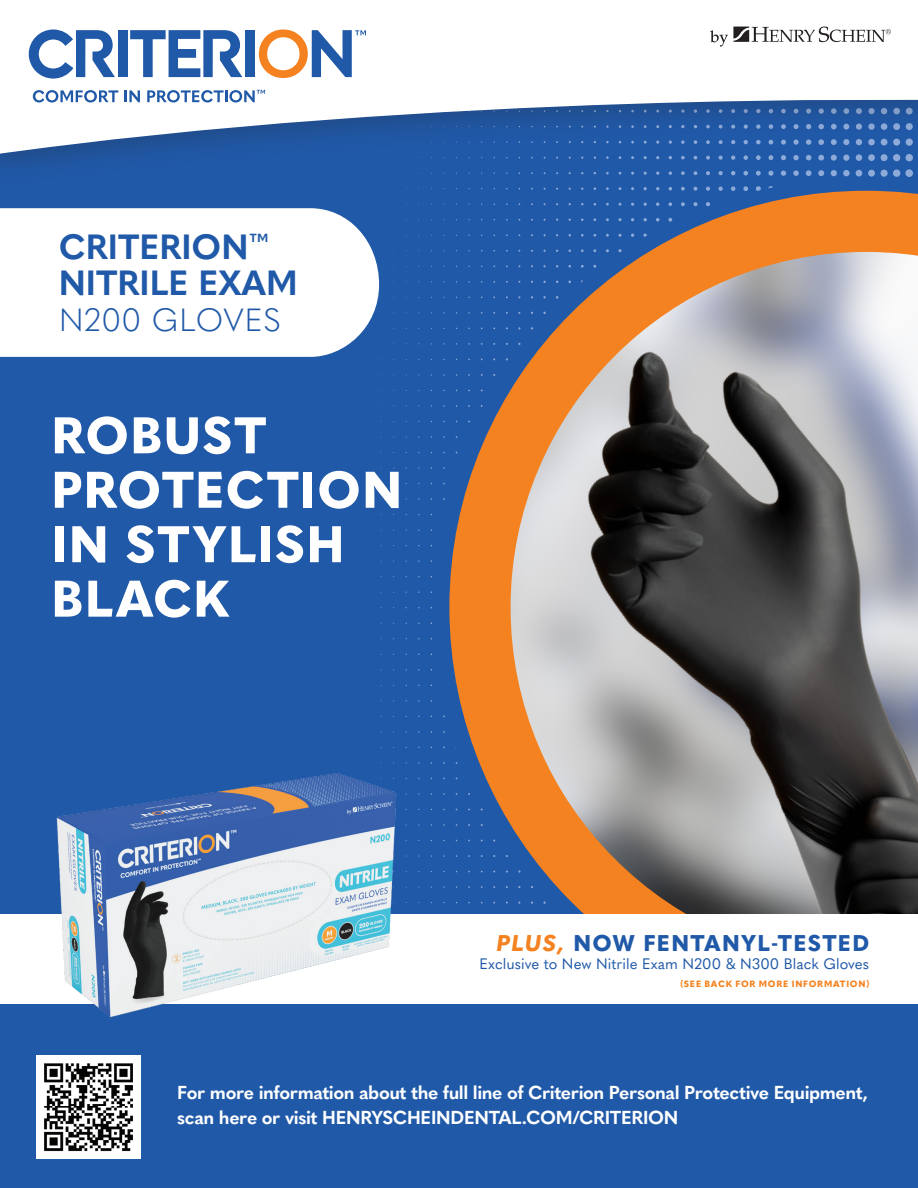
<style>
.page{position:relative;width:918px;height:1188px;background:#2059a8}
.page>*{position:absolute;margin:0;border:0;box-sizing:border-box;transform-origin:0 0}
.t1{font:800 50.85px "Quasimoda";letter-spacing:.025em;color:#fff}
.t2{font:700 34.65px "Quasimoda";color:#2059a8}
.t3{font:300 31.65px "Quasimoda";letter-spacing:.015em;color:#2059a8}
.t4{font:800 22.5px "Quasimoda";letter-spacing:.055em;color:#2059a8}
.t5{font:700 18.6px/24.8px "Quasimoda";letter-spacing:-.025em;color:#fff}
.t6{font:15px "Quasimoda";letter-spacing:.005em;color:#2059a8}
.t7{font:800 9px "Quasimoda";letter-spacing:.08em;color:#f58220}
.s1{font-style:italic;color:#f58220}
</style>
<div class="page">
<div style="left:0;top:0;width:918px;height:188px;background:#231f20;opacity:.3"></div>
<svg style="left:0;top:0;width:918px;height:156px;fill:#fff"></svg>
<svg style="left:33px;top:90px;width:85px;height:13px"></svg>
<svg style="left:125px;top:90px;width:15px;height:12px"></svg>
<svg style="left:147px;top:90px;width:118px;height:13px"></svg>
<svg style="left:769px;top:30px;width:24px;height:12px"></svg>
<svg style="left:794px;top:30px;width:21px;height:12px"></svg>
<svg style="left:819px;top:26px;width:36px;height:16px"></svg>
<svg style="left:733px;top:27px;width:36px;height:15px"></svg>
<svg style="left:856px;top:29px;width:35px;height:13px"></svg>
<svg style="left:710px;top:30px;width:18px;height:17px"></svg>
<div style="left:118px;top:30px;width:9px;height:47px;background:#2059a8"></div>
<div style="left:246px;top:30px;width:9px;height:47px;background:#2059a8"></div>
<svg style="left:130px;top:30px;width:112px;height:47px"></svg>
<svg style="left:29px;top:29px;width:86px;height:50px"></svg>
<svg style="left:259px;top:29px;width:107px;height:49px"></svg>
<div style="left:0;top:208px;width:379px;height:149px;background:#fff"></div>
<svg style="left:449px;top:191px;width:469px;height:723px;background:#8b7d77"></svg>
<div style="left:0;top:914px;width:918px;height:90px;background:#fff"></div>
<img style="left:56px;top:745px;width:444px;height:273px">
<img style="left:37px;top:1055px;width:103px;height:104px">
<p class="t2" style="left:59px;top:220px;width:212px">CRITERION<sup>™</sup></p>
<p class="t2" style="left:59px;top:256px;width:240px">NITRILE EXAM</p>
<p class="t3" style="left:59px;top:296px;width:224px">N200 GLOVES</p>
<p class="t1" style="left:51px;top:396px;width:217px">ROBUST</p>
<p class="t1" style="left:51px;top:450px;width:353px">PROTECTION</p>
<p class="t1" style="left:51px;top:504px;width:295px">IN STYLISH</p>
<p class="t1" style="left:51px;top:559px;width:179px">BLACK</p>
<p class="t4" style="left:497px;top:925px;width:374px"><span class="s1">PLUS,</span> NOW FENTANYL-TESTED</p>
<p class="t6" style="left:480px;top:952px;width:391px">Exclusive to New Nitrile Exam N200 &amp; N300 Black Gloves</p>
<p class="t7" style="left:680px;top:977px;width:190px">(SEE BACK FOR MORE INFORMATION)</p>
<p class="t5" style="left:177px;top:1079px;width:692px">For more information about the full line of Criterion Personal Protective Equipment, scan here or visit HENRYSCHEINDENTAL.COM/CRITERION</p>
</div>
